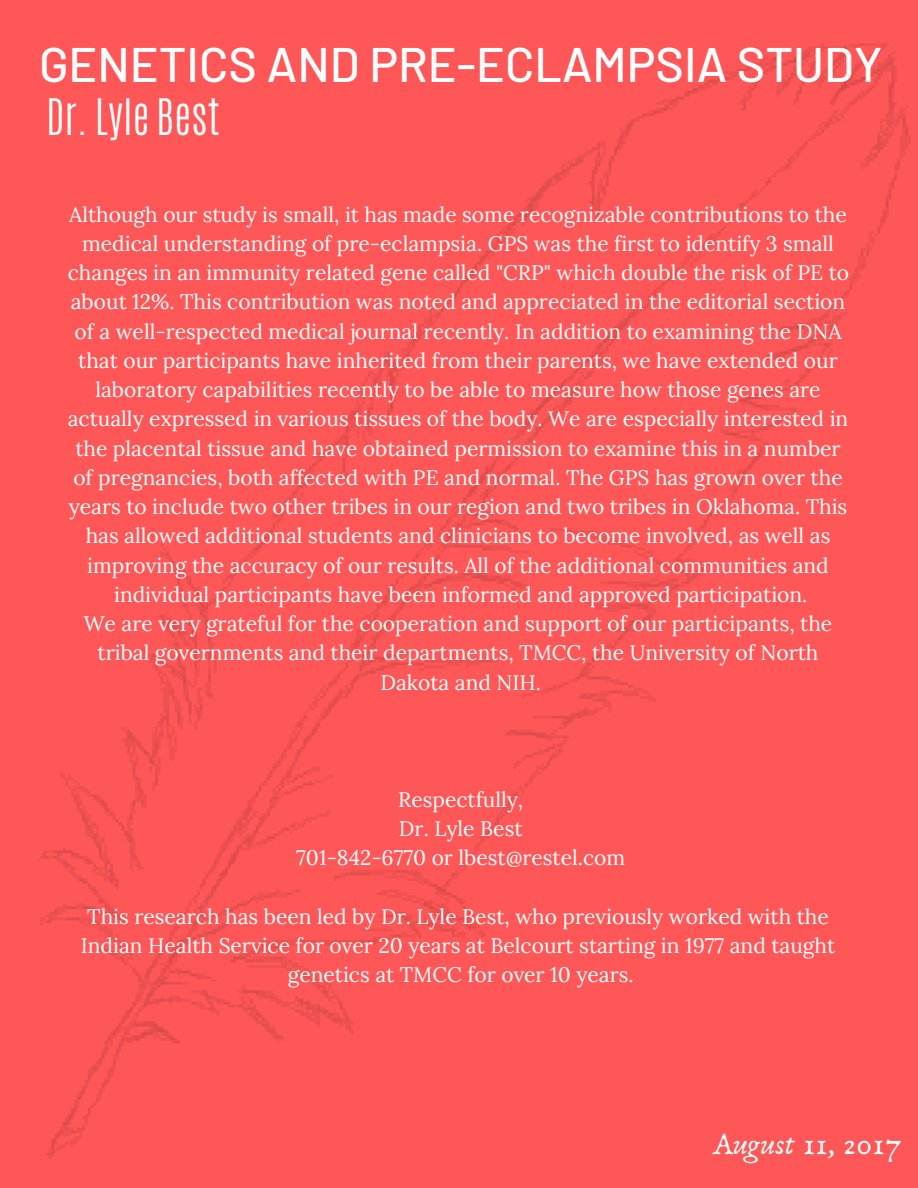
<style>
.page{position:relative;width:918px;height:1188px;background:#ff5757}
.page>*{position:absolute;margin:0;border:0;box-sizing:border-box;transform-origin:0 0}
.t1{font:500 48.45px "Barlow";color:#fff}
.t2{font:300 42px "Antonio";color:#fff}
.t3{font:31.5px "Anaktoria";color:#fff}
.t4{font:21px/29.2px "Lora";color:#fff;text-align:center}
</style>
<div class="page">
<img style="left:38px;top:43px;width:873px;height:1115px">
<h1 class="t1" style="left:39px;top:34px;width:845px">GENETICS AND PRE-ECLAMPSIA STUDY</h1>
<h2 class="t2" style="left:46px;top:87px;width:175px">Dr. Lyle Best</h2>
<p class="t4" style="left:68px;top:199px;width:783px">Although our study is small, it has made some recognizable contributions to the medical understanding of pre-eclampsia. GPS was the first to identify 3 small changes in an immunity related gene called "CRP" which double the risk of PE to about 12%. This contribution was noted and appreciated in the editorial section of a well-respected medical journal recently. In addition to examining the DNA that our participants have inherited from their parents, we have extended our laboratory capabilities recently to be able to measure how those genes are actually expressed in various tissues of the body. We are especially interested in the placental tissue and have obtained permission to examine this in a number of pregnancies, both affected with PE and normal. The GPS has grown over the years to include two other tribes in our region and two tribes in Oklahoma. This has allowed additional students and clinicians to become involved, as well as improving the accuracy of our results. All of the additional communities and individual participants have been informed and approved participation.<br>We are very grateful for the cooperation and support of our participants, the tribal governments and their departments, TMCC, the University of North Dakota and NIH.</p>
<p class="t4" style="left:296px;top:784px;width:330px">Respectfully,<br>Dr. Lyle Best<br>701-842-6770 or lbest@restel.com</p>
<p class="t4" style="left:81px;top:901px;width:756px">This research has been led by Dr. Lyle Best, who previously worked with the<br>Indian Health Service for over 20 years at Belcourt starting in 1977 and taught genetics at TMCC for over 10 years.</p>
<h3 class="t3" style="left:712px;top:1125px;width:192px">August 11, 2017</h3>
</div>
